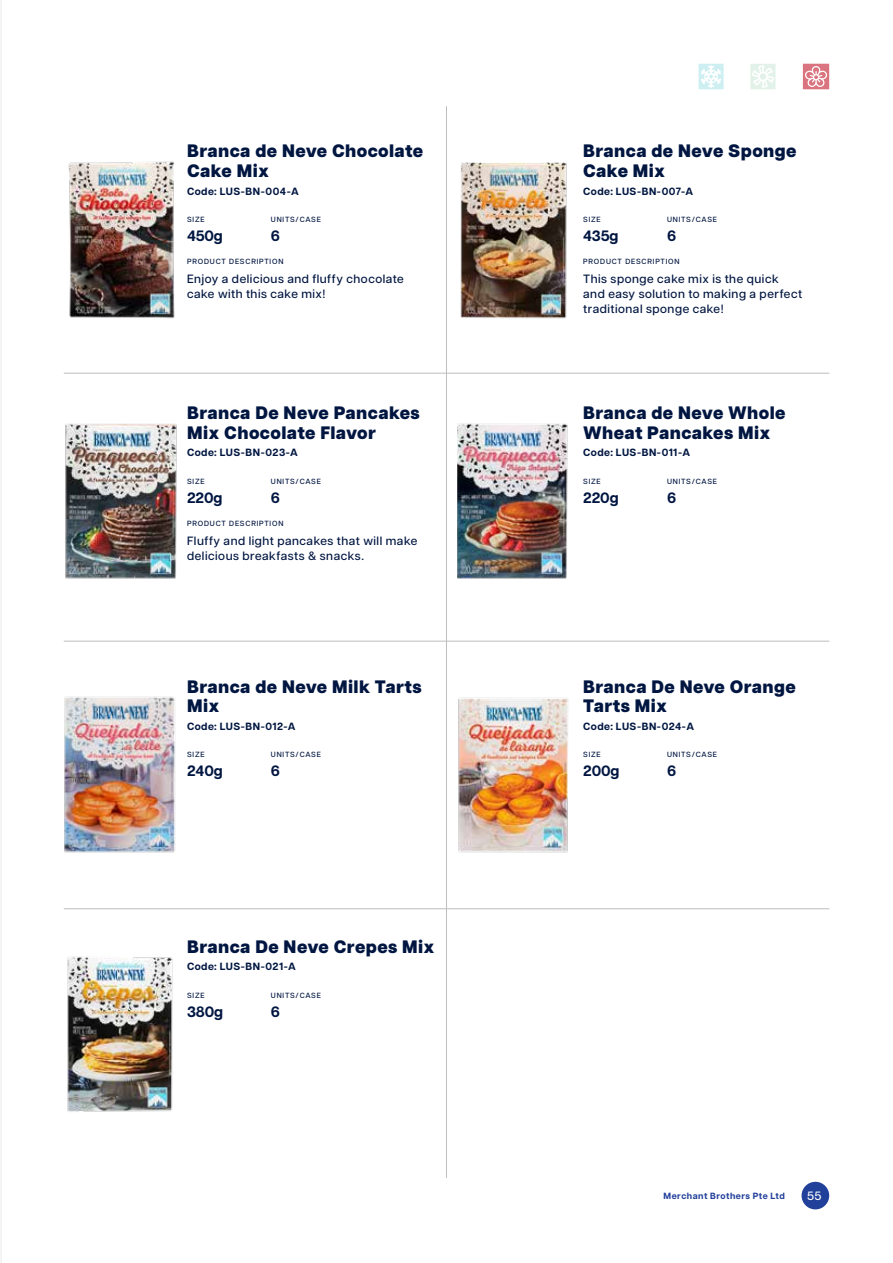
<style>
.page{position:relative;width:893px;height:1263px;background:#fff}
.page>*{position:absolute;margin:0;border:0;box-sizing:border-box;transform-origin:0 0}
.t1{font:800 18px/19.5px "Articulat CF";letter-spacing:.02em;color:#001641}
.t2{font:700 15px "Articulat CF";letter-spacing:-.01em;color:#001641}
.t3{font:500 12px/15px "Articulat CF";letter-spacing:.045em;color:#001641}
.t4{font:500 12px "Articulat CF";color:#fff}
.t5{font:700 10.5px "Articulat CF";letter-spacing:.04em;color:#001641}
.t6{font:700 9px "Articulat CF";letter-spacing:.055em;color:#21409a}
.t7{font:500 7.5px "Articulat CF";letter-spacing:.11em;color:#001641}
</style>
<div class="page">
<img style="left:67px;top:956px;width:106px;height:156px">
<img style="left:458px;top:697px;width:111px;height:156px">
<img style="left:64px;top:696px;width:111px;height:157px">
<img style="left:457px;top:423px;width:111px;height:156px">
<img style="left:65px;top:424px;width:112px;height:155px">
<img style="left:68px;top:161px;width:107px;height:158px">
<img style="left:460px;top:162px;width:107px;height:157px">
<hr style="left:446px;top:106px;width:1px;height:1072px;background:#bcbec0">
<hr style="left:64px;top:373px;width:765px;height:1px;background:#bcbec0">
<hr style="left:64px;top:641px;width:765px;height:1px;background:#bcbec0">
<hr style="left:64px;top:908px;width:765px;height:1px;background:#bcbec0">
<hr style="left:0;top:0;width:2px;height:1263px;background:#f1f1f2">
<div style="left:801px;top:1182px;width:28px;height:27px;background:#21409a;border-radius:50%"></div>
<svg style="left:750px;top:64px;width:25px;height:25px"></svg>
<svg style="left:752px;top:65px;width:22px;height:23px"></svg>
<svg style="left:698px;top:64px;width:26px;height:25px"></svg>
<svg style="left:701px;top:65px;width:20px;height:23px"></svg>
<div style="left:803px;top:64px;width:26px;height:25px;background:#da7580"></div>
<svg style="left:804px;top:66px;width:24px;height:22px"></svg>
<p class="t1" style="left:187px;top:143px;width:238px">Branca de Neve Chocolate<br>Cake Mix</p>
<p class="t5" style="left:187px;top:185px;width:113px">Code: LUS-BN-004-A</p>
<p class="t7" style="left:187px;top:215px;width:19px">SIZE</p>
<p class="t2" style="left:187px;top:227px;width:37px">450g</p>
<p class="t7" style="left:271px;top:215px;width:51px">UNITS/CASE</p>
<p class="t2" style="left:271px;top:227px;width:11px">6</p>
<p class="t7" style="left:187px;top:257px;width:98px">PRODUCT DESCRIPTION</p>
<p class="t3" style="left:187px;top:272px;width:218px">Enjoy a delicious and fluffy chocolate cake with this cake mix!</p>
<p class="t1" style="left:187px;top:405px;width:234px">Branca De Neve Pancakes<br>Mix Chocolate Flavor</p>
<p class="t5" style="left:187px;top:447px;width:112px">Code: LUS-BN-023-A</p>
<p class="t7" style="left:187px;top:477px;width:19px">SIZE</p>
<p class="t2" style="left:187px;top:489px;width:37px">220g</p>
<p class="t7" style="left:271px;top:477px;width:51px">UNITS/CASE</p>
<p class="t2" style="left:271px;top:489px;width:11px">6</p>
<p class="t7" style="left:187px;top:519px;width:98px">PRODUCT DESCRIPTION</p>
<p class="t3" style="left:187px;top:534px;width:232px">Fluffy and light pancakes that will make delicious breakfasts &amp; snacks.</p>
<p class="t1" style="left:187px;top:678px;width:236px">Branca de Neve Milk Tarts<br>Mix</p>
<p class="t5" style="left:187px;top:720px;width:110px">Code: LUS-BN-012-A</p>
<p class="t7" style="left:187px;top:750px;width:19px">SIZE</p>
<p class="t2" style="left:187px;top:762px;width:37px">240g</p>
<p class="t7" style="left:271px;top:750px;width:51px">UNITS/CASE</p>
<p class="t2" style="left:271px;top:762px;width:11px">6</p>
<p class="t1" style="left:187px;top:938px;width:249px">Branca De Neve Crepes Mix</p>
<p class="t5" style="left:187px;top:960px;width:110px">Code: LUS-BN-021-A</p>
<p class="t7" style="left:187px;top:991px;width:19px">SIZE</p>
<p class="t2" style="left:187px;top:1003px;width:38px">380g</p>
<p class="t7" style="left:271px;top:991px;width:51px">UNITS/CASE</p>
<p class="t2" style="left:271px;top:1003px;width:11px">6</p>
<p class="t1" style="left:583px;top:143px;width:215px">Branca de Neve Sponge<br>Cake Mix</p>
<p class="t5" style="left:583px;top:185px;width:111px">Code: LUS-BN-007-A</p>
<p class="t7" style="left:583px;top:215px;width:19px">SIZE</p>
<p class="t2" style="left:583px;top:227px;width:37px">435g</p>
<p class="t7" style="left:667px;top:215px;width:51px">UNITS/CASE</p>
<p class="t2" style="left:667px;top:227px;width:11px">6</p>
<p class="t7" style="left:583px;top:257px;width:98px">PRODUCT DESCRIPTION</p>
<p class="t3" style="left:583px;top:272px;width:220px">This sponge cake mix is the quick and easy solution to making a perfect traditional sponge cake!</p>
<p class="t1" style="left:583px;top:405px;width:204px">Branca de Neve Whole<br>Wheat Pancakes Mix</p>
<p class="t5" style="left:583px;top:447px;width:108px">Code: LUS-BN-011-A</p>
<p class="t7" style="left:583px;top:477px;width:19px">SIZE</p>
<p class="t2" style="left:583px;top:489px;width:37px">220g</p>
<p class="t7" style="left:667px;top:477px;width:51px">UNITS/CASE</p>
<p class="t2" style="left:667px;top:489px;width:11px">6</p>
<p class="t1" style="left:583px;top:678px;width:214px">Branca De Neve Orange<br>Tarts Mix</p>
<p class="t5" style="left:583px;top:720px;width:112px">Code: LUS-BN-024-A</p>
<p class="t7" style="left:583px;top:750px;width:19px">SIZE</p>
<p class="t2" style="left:583px;top:762px;width:38px">200g</p>
<p class="t7" style="left:667px;top:750px;width:51px">UNITS/CASE</p>
<p class="t2" style="left:667px;top:762px;width:11px">6</p>
<p class="t6" style="left:663px;top:1191px;width:123px">Merchant Brothers Pte Ltd</p>
<p class="t4" style="left:807px;top:1189px;width:16px">55</p>
</div>
